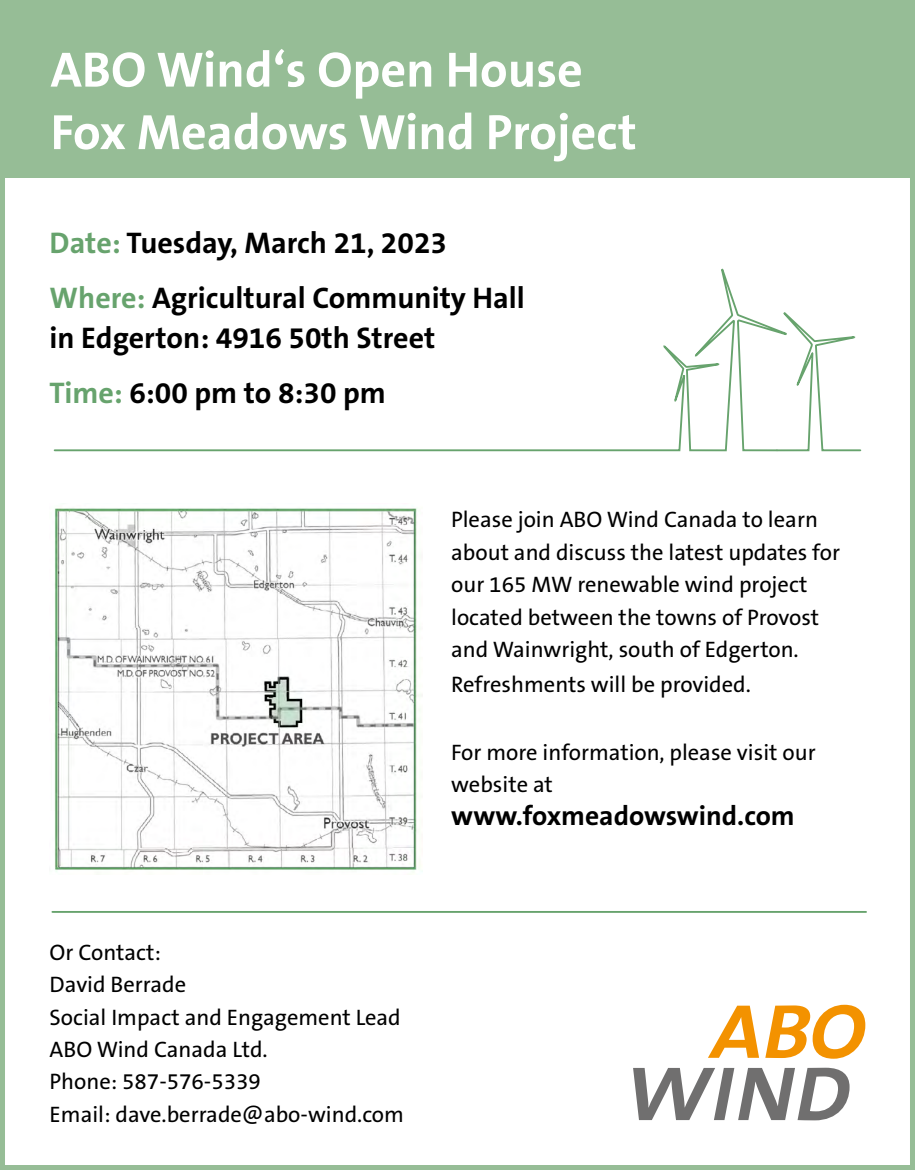
<style>
.page{position:relative;width:915px;height:1170px;background:#fff}
.page>*{position:absolute;margin:0;border:0;box-sizing:border-box;transform-origin:0 0}
.t1{font:700 50px/62.5px "The Sans B W7";color:#fff}
.t2{font:700 30px/55px "The Sans B W7";color:#000}
.t3{font:700 27.5px "The Sans B W7";color:#000}
.t4{font:22.5px/32.5px "The Sans B W5 Plain";color:#000}
.s1{color:#67a36d}
</style>
<div class="page">
<div style="left:0;top:0;width:914px;height:178px;background:#96bd96"></div>
<img style="left:54px;top:508px;width:368px;height:364px">
<div style="left:0;top:26px;width:914px;height:1144px;border:5px solid #96bd96"></div>
<svg style="left:633px;top:1068px;width:216px;height:52px"></svg>
<svg style="left:708px;top:1006px;width:50px;height:52px"></svg>
<svg style="left:765px;top:1005px;width:100px;height:54px"></svg>
<svg style="left:788px;top:315px;width:73px;height:137px"></svg>
<svg style="left:53px;top:268px;width:735px;height:184px"></svg>
<hr style="left:52px;top:911px;width:813px;height:2px;background:#67a36d">
<h1 class="t1" style="left:50px;top:39px;width:587px">ABO Wind‘s Open House<br>Fox Meadows Wind Project</h1>
<h2 class="t2" style="left:50px;top:215px;width:476px"><span class="s1">Date:</span> Tuesday, March 21, 2023<br><span class="s1">Where:</span> Agricultural Community Hall</h2>
<h2 class="t2" style="left:50px;top:310px;width:387px">in Edgerton: 4916 50th Street<br><span class="s1">Time:</span> 6:00 pm to 8:30 pm</h2>
<p class="t4" style="left:451px;top:503px;width:390px">Please join ABO Wind Canada to learn about and discuss the latest updates for our 165 MW renewable wind project located between the towns of Provost and Wainwright, south of Edgerton.</p>
<p class="t4" style="left:451px;top:668px;width:301px">Refreshments will be provided.</p>
<p class="t4" style="left:50px;top:936px;width:355px">Or Contact:<br>David Berrade<br>Social Impact and Engagement Lead<br>ABO Wind Canada Ltd.<br>Phone: 587-576-5339<br>Email: dave.berrade@abo-wind.com</p>
<p class="t4" style="left:451px;top:736px;width:366px">For more information, please visit our website at</p>
<p class="t3" style="left:451px;top:798px;width:345px">www.foxmeadowswind.com</p>
</div>
